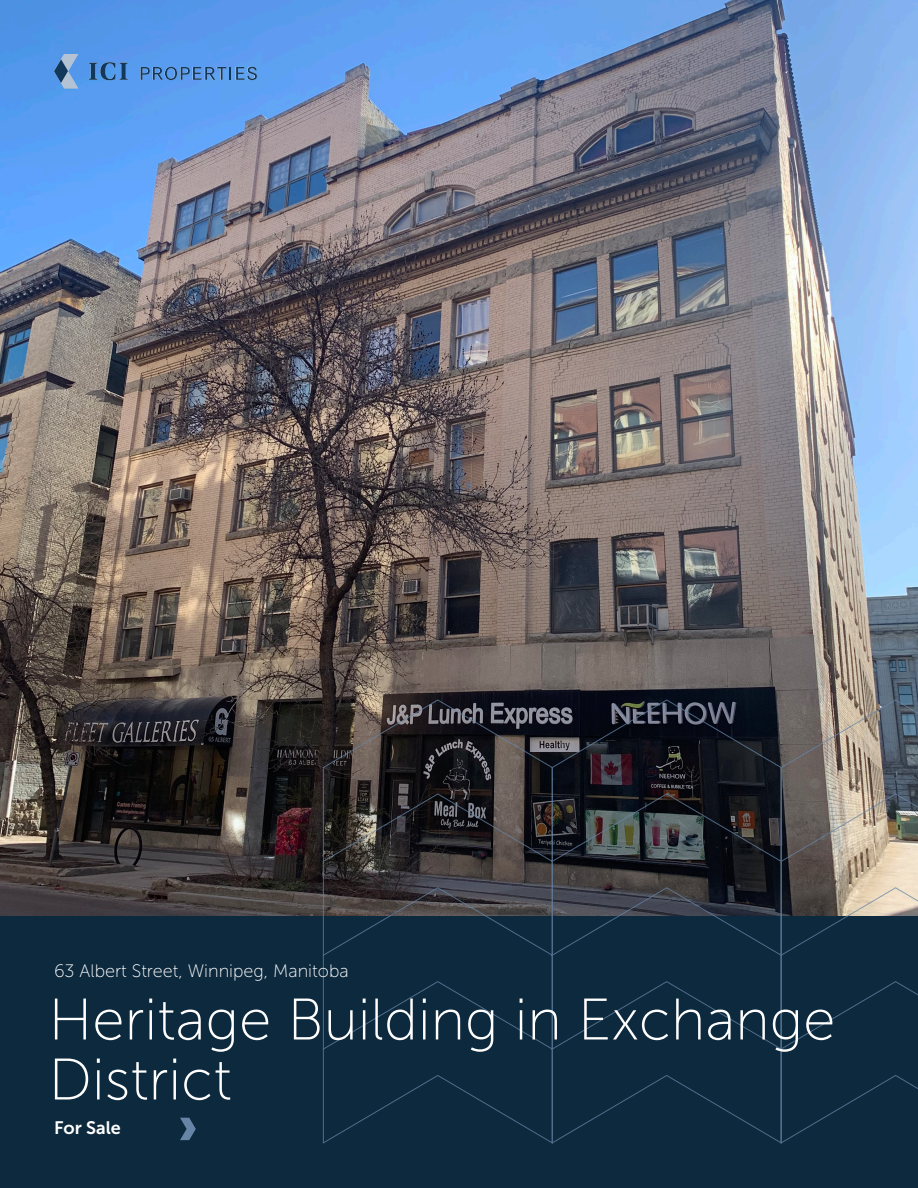
<style>
.page{position:relative;width:918px;height:1188px;background:#fff}
.page>*{position:absolute;margin:0;border:0;box-sizing:border-box;transform-origin:0 0}
.t1{font:58.5px/60px "Museo Sans 100";color:#fff}
.t2{font:18px "Museo Sans 100";color:#fff}
.t3{font:18px "Museo Sans 700";color:#fff}
</style>
<div class="page">
<img style="left:0;top:0;width:918px;height:917px">
<div style="left:0;top:917px;width:918px;height:271px;background:#0d293d"></div>
<svg style="left:323px;top:699px;width:595px;height:445px"></svg>
<svg style="left:180px;top:1118px;width:16px;height:22px"></svg>
<svg style="left:54px;top:54px;width:24px;height:34px"></svg>
<svg style="left:89px;top:62px;width:39px;height:18px"></svg>
<svg style="left:140px;top:67px;width:117px;height:13px;background:#4c82c0"></svg>
<p class="t2" style="left:54px;top:961px;width:296px">63 Albert Street, Winnipeg, Manitoba</p>
<p class="t1" style="left:49px;top:990px;width:788px">Heritage Building in Exchange<br>District</p>
<p class="t3" style="left:54px;top:1118px;width:68px">For Sale</p>
</div>
